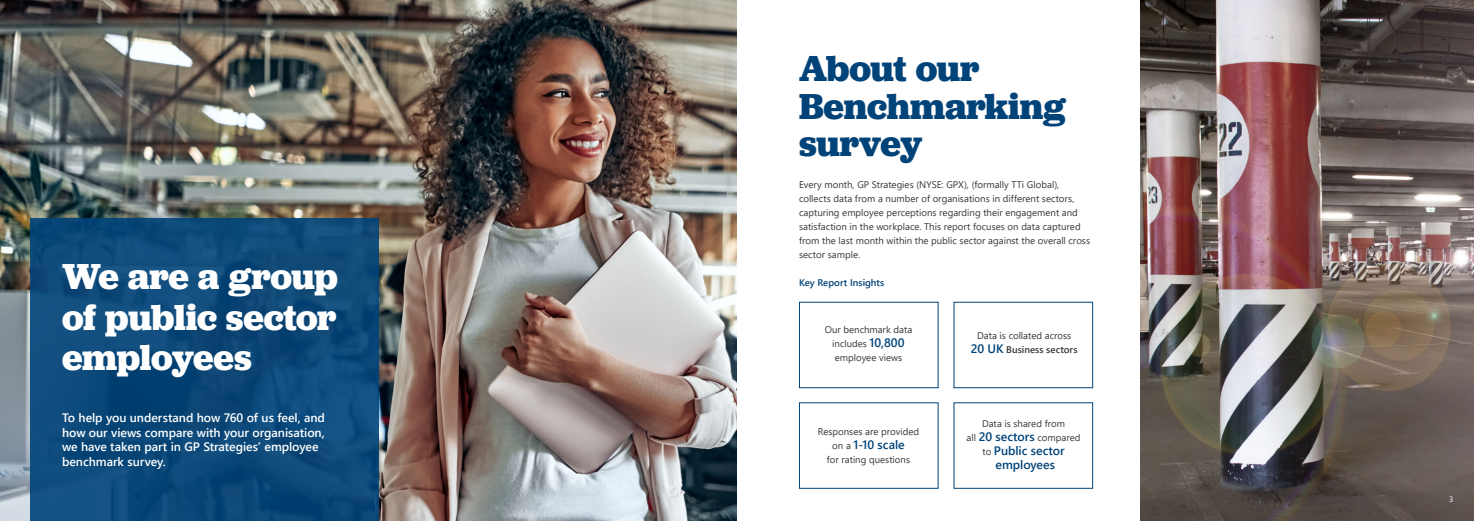
<style>
.page{position:relative;width:1474px;height:521px;background:#fff}
.page>*{position:absolute;margin:0;border:0;box-sizing:border-box;transform-origin:0 0}
.t1{font:700 37.62px/40.2px "Jubilat";letter-spacing:-.01em;color:#fff;text-align:justify}
.t2{font:700 37.62px/37.6px "Jubilat";letter-spacing:-.005em;color:#004379}
.t3{font:600 12.25px/14.7px "Segoe UI";letter-spacing:-.005em;color:#fff}
.t4{font:600 12.25px/14px "Segoe UI";letter-spacing:-.005em;color:#004379;text-align:center}
.t5{font:9.62px/14px "Segoe UI";color:#343735;text-align:center}
.t6{font:600 9.62px "Segoe UI";color:#004379}
.t7{font:7.88px "Segoe UI";color:#fff}
.s1{font-weight:600;font-size:12.25px;color:#004379}
.s2{font-weight:600}
.s3{font-weight:400;font-size:9.62px;color:#343735}
</style>
<div class="page">
<img style="left:1140px;top:0;width:333px;height:521px">
<img style="left:0;top:0;width:737px;height:521px">
<div style="left:30px;top:218px;width:348px;height:303px;background:linear-gradient(to right,#0d4a7b,#0c4878)"></div>
<div style="left:799px;top:302px;width:139px;height:86px;border:1px solid #004379"></div>
<div style="left:953px;top:302px;width:140px;height:86px;border:1px solid #004379"></div>
<div style="left:799px;top:402px;width:139px;height:87px;border:1px solid #004379"></div>
<div style="left:953px;top:402px;width:140px;height:87px;border:1px solid #004379"></div>
<h1 class="t1" style="left:62px;top:256px;width:277px">We are a group of public sector employees</h1>
<p class="t3" style="left:62px;top:409px;width:264px">To help you understand how 760 of us feel, and how our views compare with your organisation, we have taken part in GP Strategies’ employee benchmark survey.</p>
<h1 class="t2" style="left:799px;top:49px;width:268px">About our<br>Benchmarking survey</h1>
<p class="t5" style="left:799px;top:177px;width:293px;text-align:left">Every month, GP Strategies (NYSE: GPX), (formally TTi Global), collects data from a number of organisations in different sectors, capturing employee perceptions regarding their engagement and satisfaction in the workplace. This report focuses on data captured from the last month within the public sector against the overall cross sector sample.</p>
<p class="t6" style="left:799px;top:274px;width:87px">Key Report Insights</p>
<p class="t5" style="left:824px;top:321px;width:89px">Our benchmark data includes <span class="s1">10,800 </span>employee views</p>
<p class="t5" style="left:970px;top:327px;width:108px">Data is collated across<br><span class="s1">20 UK</span> <span class="s2">Business sectors</span></p>
<p class="t5" style="left:817px;top:424px;width:103px">Responses are provided</p>
<p class="t4" style="left:832px;top:437px;width:74px"><span class="s3">on a</span> 1-10 scale</p>
<p class="t5" style="left:826px;top:452px;width:85px">for rating questions</p>
<p class="t5" style="left:966px;top:416px;width:115px">Data is shared from<br>all <span class="s1">20 sectors</span> compared</p>
<p class="t4" style="left:982px;top:442px;width:84px"><span class="s3">to</span> Public sector employees</p>
<p class="t7" style="left:1449px;top:492px;width:6px">3</p>
</div>
